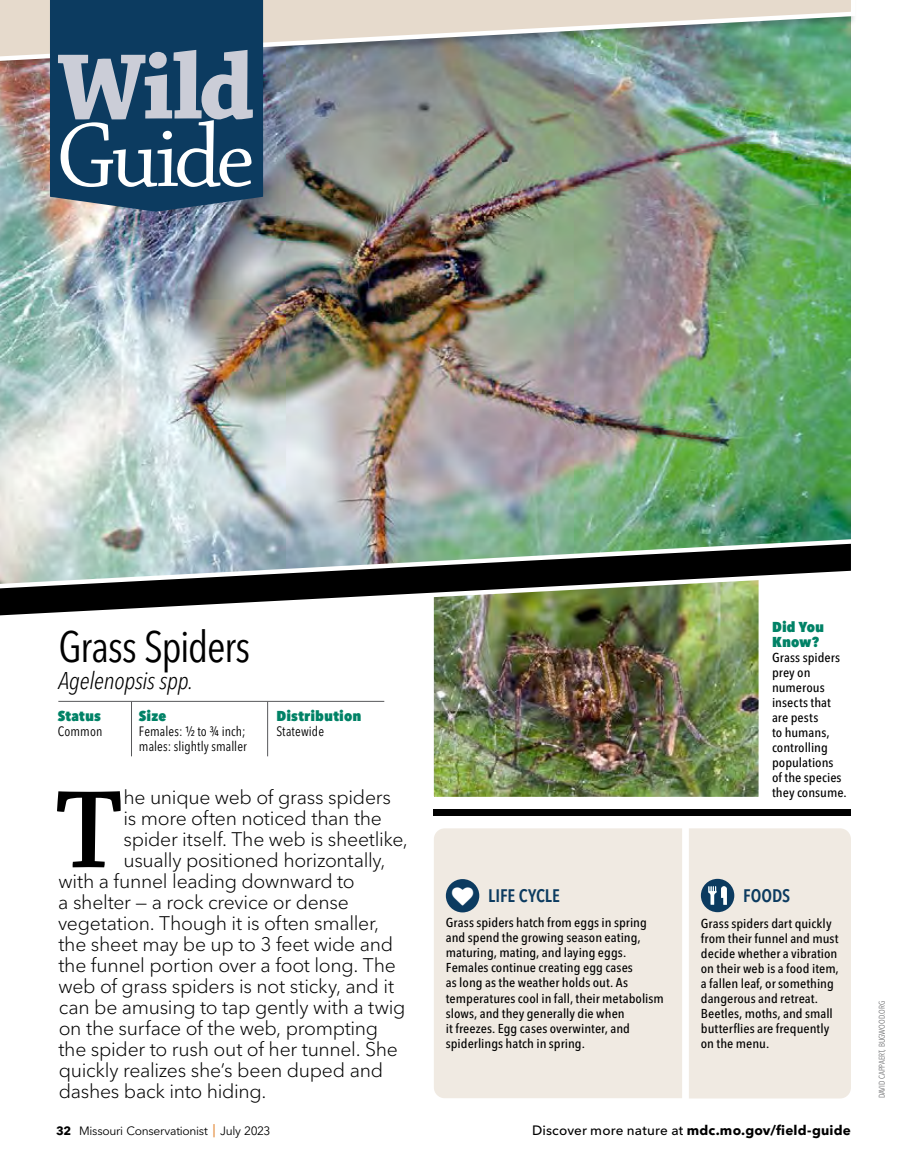
<style>
.page{position:relative;width:905px;height:1168px;background:#fff}
.page>*{position:absolute;margin:0;border:0;box-sizing:border-box;transform-origin:0 0}
.Wild_Guide_intro_gra{font:117.6px "Chaparral Pro Semibold Disp";color:#000}
.section_header_H1{font:700 97.8px "Chaparral Pro";color:#cbcdd7}
.section_header_H1-2{font:93px "Chaparral Pro Disp";color:#fff;scale:1.05 1}
.Dept_H2_-_Avenir_Con{font:condensed 43.5px "Avenir Next LT Pro";letter-spacing:-.035em;color:#000}
.Wild_Guide_scientifi{font:italic 300 condensed 24px "Avenir Next LT Pro";letter-spacing:-.01em;color:#000}
.Wild_Guide_intro_gra-2{font:300 19.5px "Avenir Next LT Pro";letter-spacing:-.015em;color:#000}
.Wild_Guide_H3{font:600 condensed 18px "Avenir Next LT Pro";color:#0c3b60}
.Wild_Guide_SSD_DYK_H{font:800 condensed 14.25px/15px "Avenir Next LT Pro";letter-spacing:.01em;color:#008266;scale:1.11 1}
.Wild_Guide_SSD_text{font:condensed 13.5px/15px "Avenir Next LT Pro";letter-spacing:.005em;color:#000}
.for_more_info_-_url{font:700 13.5px "Avenir Next LT Pro";letter-spacing:.015em;color:#000}
.Wild_guide_condensed{font:500 condensed 12.9px/15px "Avenir Next LT Pro";color:#000;scale:1.11 1}
.t1{font:12px "Avenir Next LT Pro";letter-spacing:-.025em;color:#000}
.t2{font:300 condensed 8.25px "Avenir Next LT Pro";letter-spacing:-.005em;color:#58595b}
.s1{font-size:97.8px}
.s2{font-size:93.9px}
.s3{font-weight:700}
.s4{font-weight:500;font-size:13.2px;color:#e07e26}
.s5{font-weight:500}
</style>
<div class="page">
<img style="left:0;top:73px;width:850px;height:463px">
<img style="left:433px;top:623px;width:345px;height:193px">
<div style="left:0;top:0;width:857px;height:73px;background:#000;opacity:.3"></div>
<img style="left:0;top:0;width:857px;height:65px">
<img style="left:0;top:536px;width:851px;height:87px">
<div style="left:50px;top:0;width:213px;height:212px;background:#0c3b60"></div>
<div style="left:434px;top:828px;width:248px;height:270px;background:#f0eae2"></div>
<div style="left:446px;top:879px;width:33px;height:33px;background:#0c3b60;border-radius:50%"></div>
<div style="left:689px;top:828px;width:161px;height:270px;background:#f0eae2"></div>
<div style="left:701px;top:878px;width:33px;height:34px;background:#0c3b60;border-radius:50%"></div>
<svg style="left:708px;top:886px;width:18px;height:18px"></svg>
<hr style="left:58px;top:701px;width:326px;height:1px;background:#58595b">
<hr style="left:131px;top:701px;width:1px;height:55px;background:#58595b">
<hr style="left:267px;top:701px;width:1px;height:55px;background:#58595b">
<div style="left:434px;top:809px;width:416px;height:6px;background:#000"></div>
<h1 class="section_header_H1" style="left:57px;top:30px;width:199px">Wild</h1>
<h1 class="section_header_H1-2" style="left:57px;top:109px;width:189px"><span class="s1">G</span>ui<span class="s2">d</span>e</h1>
<h2 class="Dept_H2_-_Avenir_Con" style="left:58px;top:621px;width:193px">Grass Spiders</h2>
<p class="Wild_Guide_scientifi" style="left:58px;top:666px;width:136px">Agelenopsis spp.</p>
<h3 class="Wild_Guide_SSD_DYK_H" style="left:58px;top:708px;width:40px">Status</h3>
<p class="Wild_Guide_SSD_text" style="left:58px;top:723px;width:46px">Common</p>
<h3 class="Wild_Guide_SSD_DYK_H" style="left:139px;top:708px;width:26px">Size</h3>
<p class="Wild_Guide_SSD_text" style="left:139px;top:723px;width:109px">Females: ½ to ¾ inch; males: slightly smaller</p>
<h3 class="Wild_Guide_SSD_DYK_H" style="left:276px;top:708px;width:78px">Distribution</h3>
<p class="Wild_Guide_SSD_text" style="left:276px;top:723px;width:49px">Statewide</p>
<p class="Wild_Guide_intro_gra" style="left:56px;top:768px;width:67px">T</p>
<p class="Wild_Guide_intro_gra-2" style="left:123px;top:785px;width:269px">he unique web of grass spiders</p>
<p class="Wild_Guide_intro_gra-2" style="left:123px;top:806px;width:260px">is more often noticed than the</p>
<p class="Wild_Guide_intro_gra-2" style="left:123px;top:827px;width:286px">spider itself. The web is sheetlike,</p>
<p class="Wild_Guide_intro_gra-2" style="left:123px;top:848px;width:263px">usually positioned horizontally,</p>
<p class="Wild_Guide_intro_gra-2" style="left:58px;top:869px;width:298px">with a funnel leading downward to</p>
<p class="Wild_Guide_intro_gra-2" style="left:58px;top:890px;width:292px">a shelter — a rock crevice or dense</p>
<p class="Wild_Guide_intro_gra-2" style="left:58px;top:911px;width:322px">vegetation. Though it is often smaller,</p>
<p class="Wild_Guide_intro_gra-2" style="left:58px;top:932px;width:336px">the sheet may be up to 3 feet wide and</p>
<p class="Wild_Guide_intro_gra-2" style="left:58px;top:953px;width:339px">the funnel portion over a foot long. The</p>
<p class="Wild_Guide_intro_gra-2" style="left:58px;top:974px;width:337px">web of grass spiders is not sticky, and it</p>
<p class="Wild_Guide_intro_gra-2" style="left:59px;top:995px;width:348px">can be amusing to tap gently with a twig</p>
<p class="Wild_Guide_intro_gra-2" style="left:59px;top:1016px;width:321px">on the surface of the web, prompting</p>
<p class="Wild_Guide_intro_gra-2" style="left:58px;top:1037px;width:341px">the spider to rush out of her tunnel. She</p>
<p class="Wild_Guide_intro_gra-2" style="left:59px;top:1058px;width:326px">quickly realizes she’s been duped and</p>
<p class="Wild_Guide_intro_gra-2" style="left:59px;top:1079px;width:209px">dashes back into hiding.</p>
<p class="t1" style="left:56px;top:1123px;width:216px"><span class="s3">32</span> Missouri Conservationist <span class="s4">|</span> July 2023</p>
<h3 class="Wild_Guide_SSD_DYK_H" style="left:772px;top:619px;width:48px">Did You<br>Know?</h3>
<p class="Wild_guide_condensed" style="left:772px;top:649px;width:69px">Grass spiders prey on numerous insects that are pests<br>to humans, controlling populations of the species they consume.</p>
<h3 class="Wild_Guide_H3" style="left:488px;top:884px;width:73px">LIFE CYCLE</h3>
<p class="Wild_guide_condensed" style="left:446px;top:915px;width:198px">Grass spiders hatch from eggs in spring and spend the growing season eating, maturing, mating, and laying eggs.<br>Females continue creating egg cases<br>as long as the weather holds out. As temperatures cool in fall, their metabolism slows, and they generally die when<br>it freezes. Egg cases overwinter, and spiderlings hatch in spring.</p>
<h3 class="Wild_Guide_H3" style="left:743px;top:885px;width:48px">FOODS</h3>
<p class="Wild_guide_condensed" style="left:700px;top:916px;width:126px">Grass spiders dart quickly from their funnel and must decide whether a vibration on their web is a food item, a fallen leaf, or something dangerous and retreat.<br>Beetles, moths, and small butterflies are frequently on the menu.</p>
<p class="for_more_info_-_url" style="left:532px;top:1121px;width:320px"><span class="s5">Discover more nature at</span> mdc.mo.gov/field-guide</p>
<p class="t2" style="left:876px;top:1098px;width:99px;rotate:-90deg">DAVID CAPPAERT, BUGWOOD.ORG</p>
</div>
